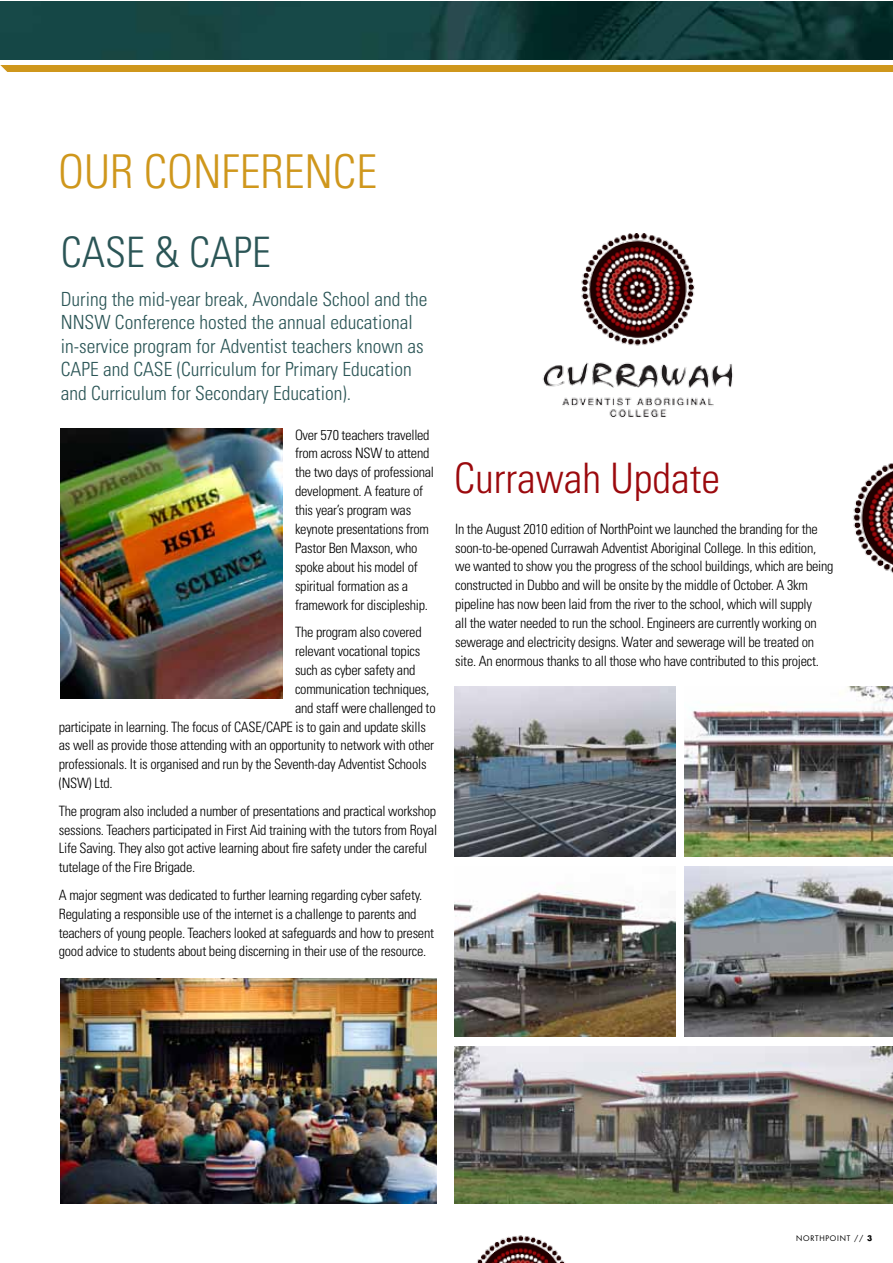
<style>
.page{position:relative;width:893px;height:1263px;background:#fff}
.page>*{position:absolute;margin:0;border:0;box-sizing:border-box;transform-origin:0 0}
.t1{font:300 condensed 46.65px "Univers";color:#cf971c}
.t2{font:300 condensed 42px "Univers";color:#9b090d}
.t3{font:300 condensed 42px "Univers";color:#2b5556}
.t4{font:300 condensed 19.5px/23.4px "Univers";color:#2b5556}
.t5{font:300 condensed 14.25px/18.9px "Univers";letter-spacing:-.02em;color:#000}
.t6{font:7.5px "Futura";letter-spacing:.1em;color:#000}
.s1{font-weight:700}
</style>
<div class="page">
<img style="left:542px;top:233px;width:191px;height:185px">
<img style="left:853px;top:463px;width:39px;height:110px">
<img style="left:60px;top:978px;width:377px;height:225px">
<img style="left:685px;top:867px;width:207px;height:169px">
<img style="left:454px;top:892px;width:221px;height:144px">
<img style="left:685px;top:686px;width:207px;height:170px">
<img style="left:454px;top:686px;width:221px;height:170px">
<img style="left:454px;top:1047px;width:438px;height:156px">
<img style="left:477px;top:1235px;width:88px;height:28px">
<img style="left:61px;top:428px;width:221px;height:270px">
<div style="left:0;top:65px;width:892px;height:6px;background:#cf971c"></div>
<img style="left:0;top:1px;width:892px;height:59px">
<svg style="left:0;top:65px;width:28px;height:7px"></svg>
<h1 class="t1" style="left:58px;top:143px;width:320px">OUR CONFERENCE</h1>
<h2 class="t3" style="left:61px;top:227px;width:211px">CASE &amp; CAPE</h2>
<p class="t4" style="left:61px;top:287px;width:368px">During the mid-year break, Avondale School and the NNSW Conference hosted the annual educational in-service program for Adventist teachers known as CAPE and CASE (Curriculum for Primary Education and Curriculum for Secondary Education).</p>
<p class="t5" style="left:295px;top:425px;width:141px">Over 570 teachers travelled from across NSW to attend the two days of professional development. A feature of this year’s program was keynote presentations from<br>Pastor Ben Maxson, who spoke about his model of spiritual formation as a framework for discipleship.</p>
<p class="t5" style="left:295px;top:622px;width:128px">The program also covered</p>
<p class="t5" style="left:295px;top:641px;width:127px">relevant vocational topics</p>
<p class="t5" style="left:295px;top:660px;width:122px">such as cyber safety and</p>
<p class="t5" style="left:295px;top:679px;width:136px">communication techniques,</p>
<p class="t5" style="left:295px;top:698px;width:142px">and staff were challenged to</p>
<p class="t5" style="left:59px;top:717px;width:369px">participate in learning. The focus of CASE/CAPE is to gain and update skills</p>
<p class="t5" style="left:59px;top:736px;width:377px">as well as provide those attending with an opportunity to network with other</p>
<p class="t5" style="left:59px;top:755px;width:369px">professionals. It is organised and run by the Seventh-day Adventist Schools</p>
<p class="t5" style="left:59px;top:774px;width:55px">(NSW) Ltd.</p>
<p class="t5" style="left:59px;top:801px;width:380px">The program also included a number of presentations and practical workshop sessions. Teachers participated in First Aid training with the tutors from Royal Life Saving. They also got active learning about fire safety under the careful tutelage of the Fire Brigade.</p>
<p class="t5" style="left:59px;top:885px;width:377px">A major segment was dedicated to further learning regarding cyber safety.<br>Regulating a responsible use of the internet is a challenge to parents and teachers of young people. Teachers looked at safeguards and how to present good advice to students about being discerning in their use of the resource.</p>
<h2 class="t2" style="left:454px;top:453px;width:267px">Currawah Update</h2>
<p class="t5" style="left:455px;top:519px;width:380px">In the August 2010 edition of NorthPoint we launched the branding for the soon-to-be-opened Currawah Adventist Aboriginal College. In this edition, we wanted to show you the progress of the school buildings, which are being constructed in Dubbo and will be onsite by the middle of October. A 3km pipeline has now been laid from the river to the school, which will supply<br>all the water needed to run the school. Engineers are currently working on sewerage and electricity designs. Water and sewerage will be treated on site. An enormous thanks to all those who have contributed to this project.</p>
<p class="t6" style="left:796px;top:1233px;width:78px">NORTHPOINT // <span class="s1">123</span></p>
<p class="t6" style="left:790px;top:1234px;width:69px">NORTHPOINT //</p>
</div>
